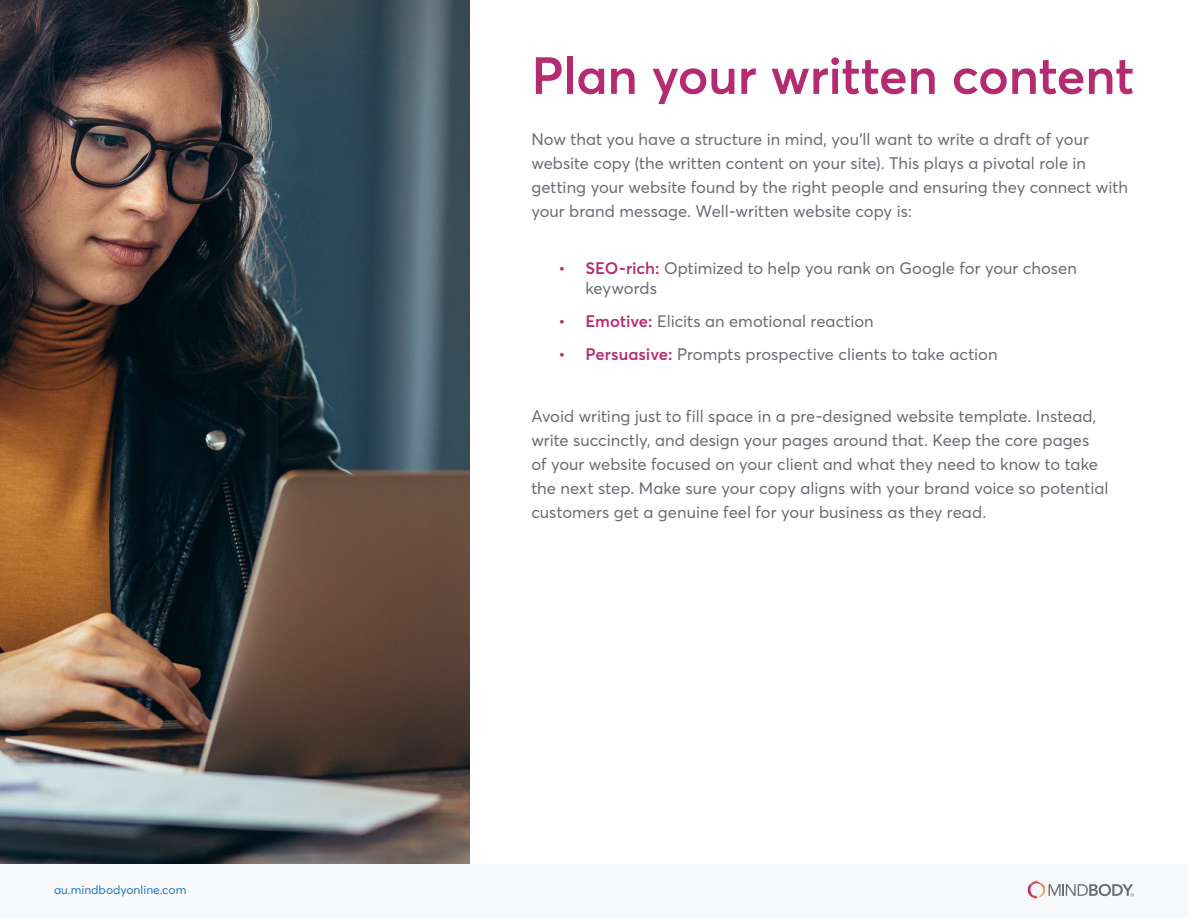
<style>
.page{position:relative;width:1188px;height:918px;background:#fff}
.page>*{position:absolute;margin:0;border:0;box-sizing:border-box;transform-origin:0 0}
.t1{font:600 51.45px "Averta";letter-spacing:-.01em;color:#b52b72}
.t2{font:16.5px/24px "Averta";color:#696b73}
.t3{font:12px "Averta";color:#2579ba}
.s1{font-weight:600;color:#b52b72}
</style>
<div class="page">
<div style="left:0;top:864px;width:1188px;height:54px;background:#f8f9fa"></div>
<svg style="left:1028px;top:881px;width:11px;height:17px"></svg>
<svg style="left:1049px;top:884px;width:85px;height:13px"></svg>
<img style="left:0;top:0;width:470px;height:864px">
<p class="t3" style="left:54px;top:881px;width:134px">au.mindbodyonline.com</p>
<h1 class="t1" style="left:531px;top:40px;width:604px">Plan your written content</h1>
<p class="t2" style="left:531px;top:126px;width:598px">Now that you have a structure in mind, you’ll want to write a draft of your website copy (the written content on your site). This plays a pivotal role in getting your website found by the right people and ensuring they connect with your brand message. Well-written website copy is:</p>
<p class="t2" style="left:585px;top:258px;width:493px;line-height:19.8px;text-indent:-27px"><span class="s1">• SEO-rich:</span> Optimized to help you rank on Google for your chosen keywords</p>
<p class="t2" style="left:558px;top:309px;width:317px"><span class="s1">• Emotive:</span> Elicits an emotional reaction</p>
<p class="t2" style="left:558px;top:342px;width:441px"><span class="s1">• Persuasive:</span> Prompts prospective clients to take action</p>
<p class="t2" style="left:531px;top:403px;width:579px">Avoid writing just to fill space in a pre-designed website template. Instead, write succinctly, and design your pages around that. Keep the core pages of your website focused on your client and what they need to know to take the next step. Make sure your copy aligns with your brand voice so potential customers get a genuine feel for your business as they read.</p>
</div>
